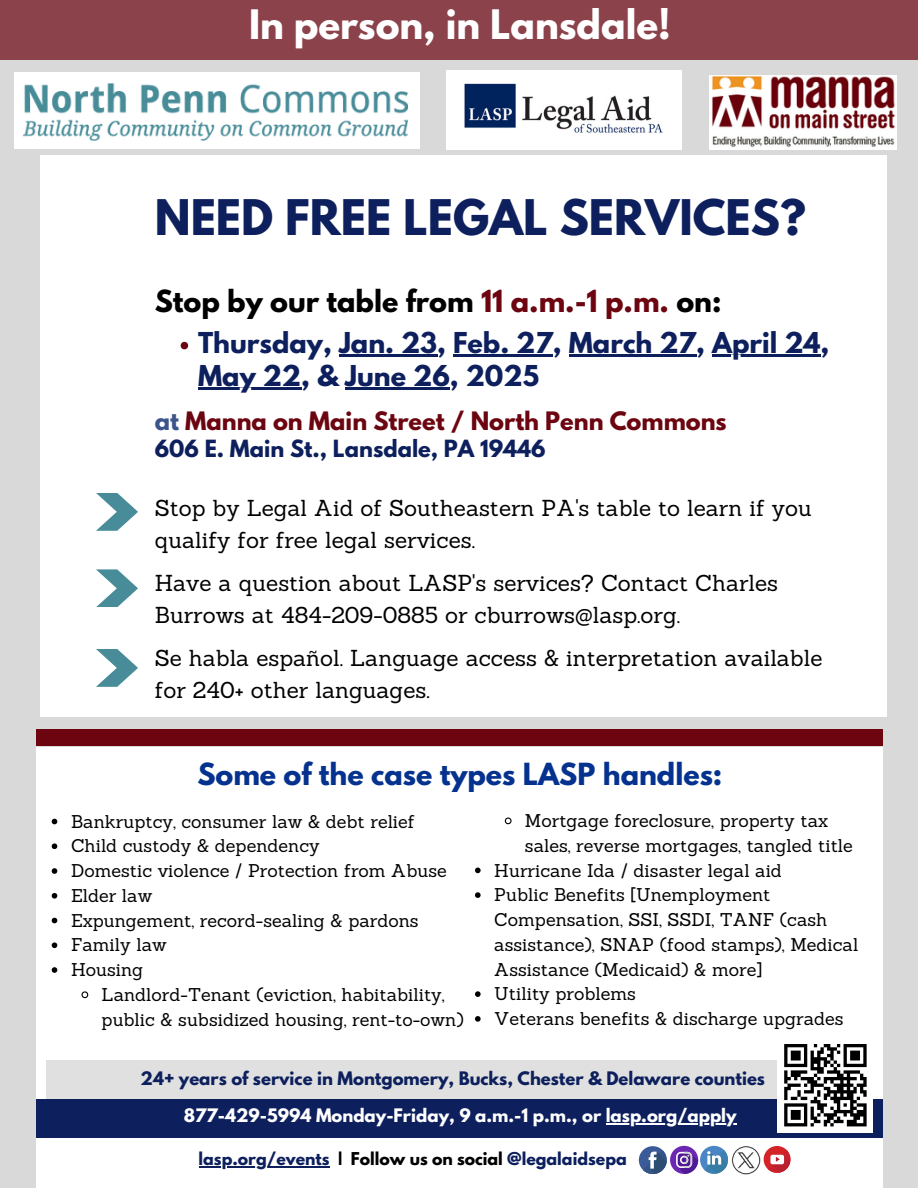
<style>
.page{position:relative;width:918px;height:1188px;background:#d9d9d9}
.page>*{position:absolute;margin:0;border:0;box-sizing:border-box;transform-origin:0 0}
.t1{font:700 43.5px "League Spartan";color:#0d205d}
.t2{font:700 36px "League Spartan";color:#fff}
.t3{font:700 27px "League Spartan";color:#000}
.t4{font:700 27px "League Spartan";color:#05328e}
.t5{font:700 25.5px "League Spartan";color:#0d205d}
.t6{font:22.5px/31.5px "Sanchez";color:#000}
.t7{font:700 22.5px "League Spartan";color:#6c0510}
.t8{font:700 21px "League Spartan";color:#0d205d}
.t9{font:18px/24.8px "Sanchez";color:#000}
.t10{font:700 16.5px "League Spartan";color:#0d205d}
.t11{font:700 16.5px "League Spartan";color:#fff}
.t12{font:700 15.75px "League Spartan";color:#0d205d}
.s1{color:#6c0510}
.s2{color:#3c548b}
.s3{color:#000}
</style>
<div class="page">
<img style="left:447px;top:71px;width:235px;height:78px">
<div style="left:0;top:0;width:918px;height:59px;background:#8b424a"></div>
<div style="left:37px;top:730px;width:846px;height:16px;background:#6c0510"></div>
<div style="left:41px;top:156px;width:846px;height:561px;background:#fff"></div>
<svg style="left:96px;top:493px;width:42px;height:38px"></svg>
<div style="left:37px;top:748px;width:846px;height:440px;background:#fff"></div>
<div style="left:46px;top:1061px;width:814px;height:38px;background:#e0e0e0"></div>
<img style="left:710px;top:75px;width:186px;height:74px">
<div style="left:14px;top:73px;width:405px;height:76px;background:#fff"></div>
<img style="left:23px;top:83px;width:385px;height:57px">
<svg style="left:96px;top:649px;width:42px;height:38px"></svg>
<svg style="left:96px;top:569px;width:42px;height:38px"></svg>
<hr style="left:199px;top:1167px;width:131px;height:1px;background:#0d205d">
<div style="left:700px;top:1146px;width:28px;height:28px;background:#4a86c5;border-radius:50%"></div>
<svg style="left:704px;top:1150px;width:24px;height:24px"></svg>
<div style="left:639px;top:1146px;width:28px;height:28px;background:#3a5a98;border-radius:50%"></div>
<svg style="left:643px;top:1150px;width:24px;height:25px"></svg>
<div style="left:764px;top:1146px;width:26px;height:27px;background:#d42428;border-radius:50%"></div>
<svg style="left:768px;top:1150px;width:23px;height:23px"></svg>
<div style="left:670px;top:1146px;width:28px;height:28px;background:#6c27b3;border-radius:50%"></div>
<svg style="left:676px;top:1152px;width:22px;height:22px"></svg>
<div style="left:37px;top:1099px;width:846px;height:39px;background:#0d205d"></div>
<hr style="left:606px;top:1123px;width:131px;height:1px;background:#fff">
<div style="left:778px;top:1037px;width:95px;height:96px;background:#fff"></div>
<svg style="left:784px;top:1044px;width:83px;height:82px"></svg>
<hr style="left:847px;top:1123px;width:20px;height:3px;background:#000">
<img style="left:732px;top:1146px;width:29px;height:29px">
<svg style="left:181px;top:342px;width:7px;height:7px"></svg>
<hr style="left:339px;top:355px;width:98px;height:2px;background:#0d205d">
<hr style="left:453px;top:355px;width:100px;height:2px;background:#0d205d">
<hr style="left:569px;top:355px;width:127px;height:2px;background:#0d205d">
<hr style="left:712px;top:355px;width:109px;height:2px;background:#0d205d">
<hr style="left:198px;top:388px;width:103px;height:2px;background:#0d205d">
<hr style="left:345px;top:388px;width:105px;height:2px;background:#0d205d">
<svg style="left:52px;top:819px;width:5px;height:5px"></svg>
<svg style="left:52px;top:843px;width:5px;height:6px"></svg>
<svg style="left:52px;top:868px;width:5px;height:6px"></svg>
<svg style="left:52px;top:893px;width:5px;height:6px"></svg>
<svg style="left:52px;top:918px;width:5px;height:5px"></svg>
<svg style="left:52px;top:942px;width:5px;height:6px"></svg>
<svg style="left:52px;top:967px;width:5px;height:6px"></svg>
<svg style="left:81px;top:991px;width:8px;height:8px"></svg>
<svg style="left:504px;top:817px;width:8px;height:8px"></svg>
<svg style="left:475px;top:868px;width:6px;height:5px"></svg>
<svg style="left:475px;top:892px;width:6px;height:6px"></svg>
<svg style="left:475px;top:991px;width:6px;height:6px"></svg>
<svg style="left:475px;top:1016px;width:6px;height:6px"></svg>
<p class="t2" style="left:249px;top:6px;width:423px">In person, in Lansdale!</p>
<p class="t1" style="left:155px;top:196px;width:653px">NEED FREE LEGAL SERVICES?</p>
<p class="t3" style="left:155px;top:288px;width:568px">Stop by our table from <span class="s1">11 a.m.-1 p.m.</span> on:</p>
<h6 class="t5" style="left:198px;top:330px;width:633px">Thursday, Jan. 23, Feb. 27, March 27, April 24,</h6>
<h6 class="t5" style="left:198px;top:363px;width:342px">May 22, &amp; June 26, 2025</h6>
<h6 class="t7" style="left:155px;top:409px;width:573px"><span class="s2">at</span> Manna on Main Street / North Penn Commons</h6>
<h6 class="t8" style="left:155px;top:438px;width:392px">606 E. Main St., Lansdale, PA 19446</h6>
<p class="t6" style="left:155px;top:492px;width:658px">Stop by Legal Aid of Southeastern PA's table to learn if you qualify for free legal services.</p>
<h1 class="t6" style="left:155px;top:567px;width:625px">Have a question about LASP's services? Contact Charles<br>Burrows at 484-209-0885 or cburrows@lasp.org.</h1>
<h3 class="t6" style="left:155px;top:642px;width:669px">Se habla español. Language access &amp; interpretation available for 240+ other languages.</h3>
<p class="t4" style="left:197px;top:760px;width:527px">Some of the case types LASP handles:</p>
<p class="t9" style="left:71px;top:809px;width:345px">Bankruptcy, consumer law &amp; debt relief</p>
<p class="t9" style="left:71px;top:834px;width:250px">Child custody &amp; dependency</p>
<p class="t9" style="left:71px;top:858px;width:377px">Domestic violence / Protection from Abuse</p>
<p class="t9" style="left:71px;top:883px;width:83px">Elder law</p>
<p class="t9" style="left:71px;top:908px;width:349px">Expungement, record-sealing &amp; pardons</p>
<p class="t9" style="left:71px;top:933px;width:97px">Family law</p>
<p class="t9" style="left:71px;top:957px;width:74px">Housing</p>
<p class="t9" style="left:102px;top:982px;width:364px">Landlord-Tenant (eviction, habitability, public &amp; subsidized housing, rent-to-own)</p>
<p class="t9" style="left:525px;top:808px;width:329px">Mortgage foreclosure, property tax sales, reverse mortgages, tangled title</p>
<p class="t9" style="left:494px;top:858px;width:289px">Hurricane Ida / disaster legal aid</p>
<p class="t9" style="left:494px;top:882px;width:365px">Public Benefits [Unemployment Compensation, SSI, SSDI, TANF (cash assistance), SNAP (food stamps), Medical Assistance (Medicaid) &amp; more]</p>
<p class="t9" style="left:494px;top:981px;width:143px">Utility problems</p>
<p class="t9" style="left:494px;top:1006px;width:351px">Veterans benefits &amp; discharge upgrades</p>
<h2 class="t10" style="left:141px;top:1070px;width:626px">24+ years of service in Montgomery, Bucks, Chester &amp; Delaware counties</h2>
<p class="t11" style="left:184px;top:1107px;width:554px">877-429-5994 Monday-Friday, 9 a.m.-1 p.m., or lasp.org/apply</p>
<p class="t12" style="left:199px;top:1151px;width:430px">lasp.org/events <span class="s3">| Follow us on social</span> @legalaidsepa</p>
</div>
